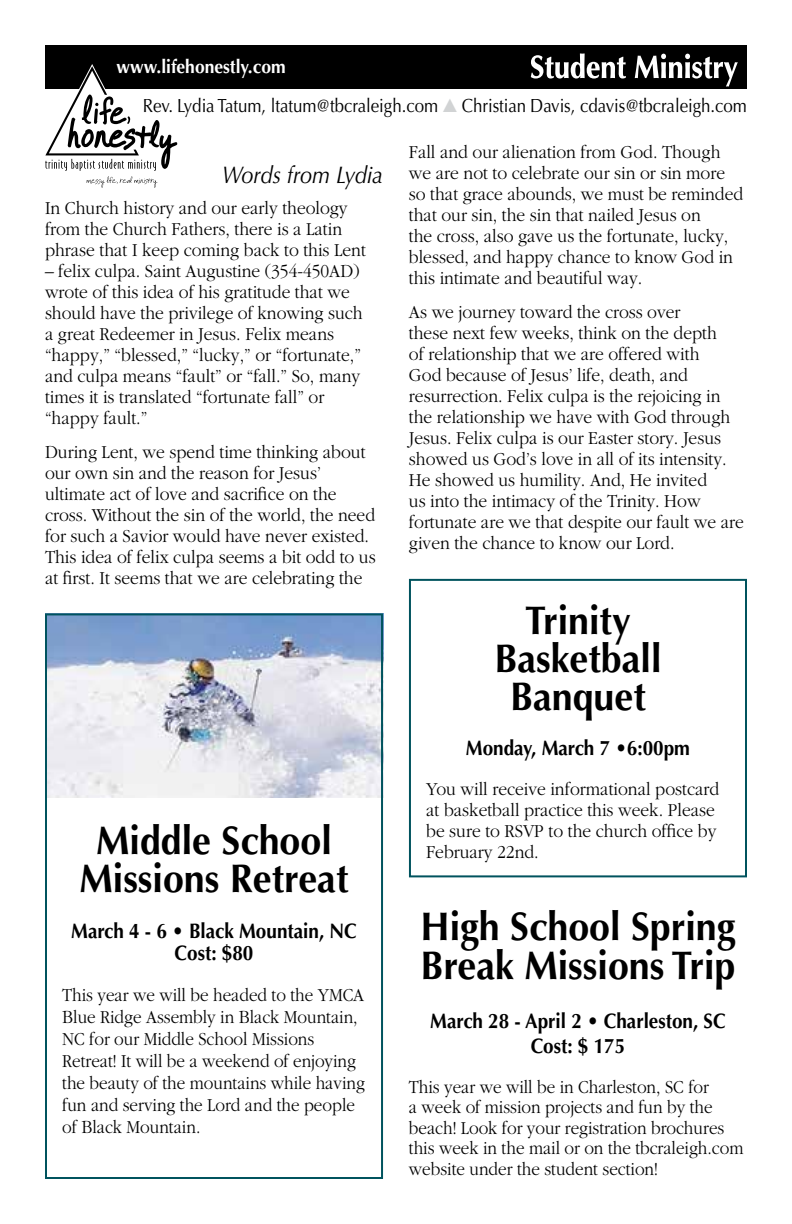
<style>
.page{position:relative;width:792px;height:1224px;background:#fff}
.page>*{position:absolute;margin:0;border:0;box-sizing:border-box;transform-origin:0 0}
.t1{font:700 40px/38px "Optima";color:#000;text-align:center;scale:.94 1}
.t2{font:italic 24px "Optima";letter-spacing:-.005em;color:#000;scale:.9 1}
.t3{font:700 21px/22px "Optima";color:#000;text-align:center;scale:.9 1}
.t4{font:300 19px/21px "Garamond";color:#000;scale:.92 1}
.t5{font:300 19px/22px "Garamond";color:#000;scale:.9 1}
.t6{font:19px "Optima";letter-spacing:-.005em;color:#000;scale:.89 1}
.t7{font:700 19px "Optima";color:#fff;scale:.92 1}
.s1{color:#d1d3d4}
</style>
<div class="page">
<div style="left:45px;top:45px;width:702px;height:43px;background:#000"></div>
<svg style="left:531px;top:53px;width:95px;height:26px"></svg>
<svg style="left:635px;top:54px;width:103px;height:33px"></svg>
<svg style="left:45px;top:64px;width:132px;height:124px"></svg>
<img style="left:48px;top:616px;width:332px;height:182px">
<div style="left:409px;top:579px;width:338px;height:298px;border:2px solid #00535e"></div>
<div style="left:45px;top:613px;width:338px;height:566px;border:2px solid #00535e"></div>
<p class="t7" style="left:117px;top:56px;width:185px">www.lifehonestly.com</p>
<p class="t6" style="left:143px;top:94px;width:680px">Rev. Lydia Tatum, ltatum@tbcraleigh.com <span class="s1">▲</span> Christian Davis, cdavis@tbcraleigh.com</p>
<p class="t2" style="left:222px;top:161px;width:180px">Words from Lydia</p>
<p class="t4" style="left:45px;top:198px;width:350px">In Church history and our early theology from the Church Fathers, there is a Latin phrase that I keep coming back to this Lent</p>
<p class="t4" style="left:45px;top:261px;width:347px">– felix culpa. Saint Augustine (354-450AD) wrote of this idea of his gratitude that we should have the privilege of knowing such a great Redeemer in Jesus. Felix means “happy,” “blessed,” “lucky,” or “fortunate,” and culpa means “fault” or “fall.” So, many times it is translated “fortunate fall” or “happy fault.”</p>
<p class="t4" style="left:45px;top:442px;width:361px">During Lent, we spend time thinking about our own sin and the reason for Jesus’ ultimate act of love and sacrifice on the cross. Without the sin of the world, the need for such a Savior would have never existed.<br>This idea of felix culpa seems a bit odd to us at first. It seems that we are celebrating the</p>
<h1 class="t1" style="left:79px;top:822px;width:288px">Middle School<br>Missions Retreat</h1>
<p class="t3" style="left:71px;top:920px;width:319px">March 4 - 6 • Black Mountain, NC<br>Cost: $80</p>
<p class="t5" style="left:62px;top:984px;width:338px">This year we will be headed to the YMCA Blue Ridge Assembly in Black Mountain, NC for our Middle School Missions Retreat! It will be a weekend of enjoying the beauty of the mountains while having fun and serving the Lord and the people of Black Mountain.</p>
<p class="t4" style="left:409px;top:142px;width:365px">Fall and our alienation from God. Though we are not to celebrate our sin or sin more so that grace abounds, we must be reminded that our sin, the sin that nailed Jesus on<br>the cross, also gave us the fortunate, lucky, blessed, and happy chance to know God in this intimate and beautiful way.</p>
<p class="t4" style="left:409px;top:302px;width:366px">As we journey toward the cross over<br>these next few weeks, think on the depth<br>of relationship that we are offered with<br>God because of Jesus’ life, death, and resurrection. Felix culpa is the rejoicing in the relationship we have with God through Jesus. Felix culpa is our Easter story. Jesus showed us God’s love in all of its intensity.<br>He showed us humility. And, He invited<br>us into the intimacy of the Trinity. How fortunate are we that despite our fault we are given the chance to know our Lord.</p>
<h1 class="t1" style="left:494px;top:602px;width:179px">Trinity<br>Basketball<br>Banquet</h1>
<p class="t3" style="left:466px;top:738px;width:250px">Monday, March 7 •6:00pm</p>
<p class="t4" style="left:426px;top:779px;width:320px">You will receive informational postcard at basketball practice this week. Please be sure to RSVP to the church office by February 22nd.</p>
<h1 class="t1" style="left:420px;top:908px;width:337px;line-height:39px;text-align:left">High School Spring<br>Break Missions Trip</h1>
<p class="t3" style="left:430px;top:1009px;width:330px;line-height:25.2px">March 28 - April 2 • Charleston, SC<br>Cost: $ 175</p>
<p class="t5" style="left:409px;top:1077px;width:373px;line-height:20.6px">This year we will be in Charleston, SC for<br>a week of mission projects and fun by the beach! Look for your registration brochures this week in the mail or on the tbcraleigh.com website under the student section!</p>
</div>
